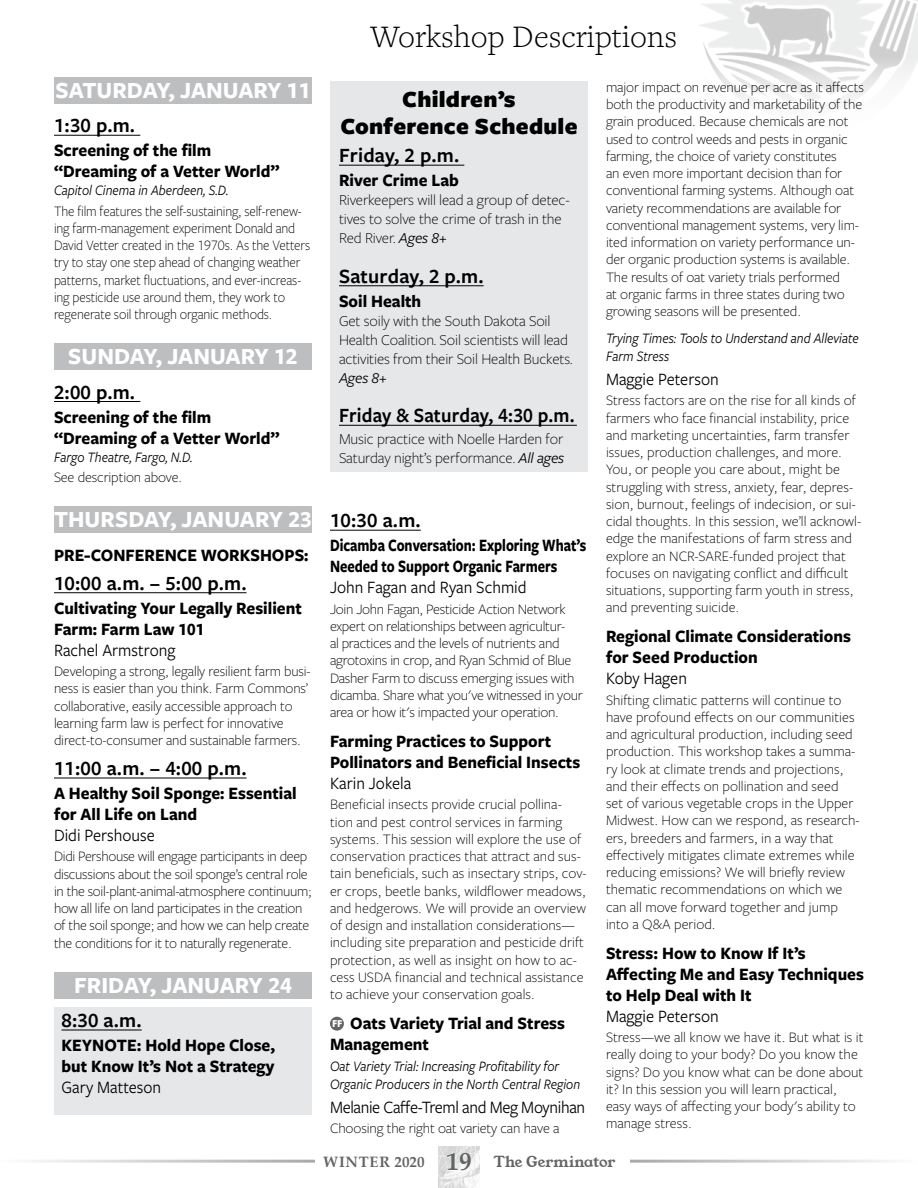
<style>
.page{position:relative;width:918px;height:1188px;background:#fff}
.page>*{position:absolute;margin:0;border:0;box-sizing:border-box;transform-origin:0 0}
.t1{font:300 32.55px "Freight Text Pro";color:#000}
.t2{font:700 24px "Freight Sans Pro";color:#fff}
.t3{font:900 24px/27px "Freight Sans Pro";letter-spacing:.01em;color:#000;text-align:center}
.t4{font:600 21px "Freight Sans Pro";letter-spacing:.01em;color:#000}
.t5{font:600 21px "Freight Sans Pro";letter-spacing:.01em;color:#000;scale:.93 1}
.t6{font:700 18px/21px "Freight Sans Pro";color:#000;scale:.95 1}
.t7{font:18px "Freight Sans Pro";color:#000;scale:.95 1}
.t8{font:700 18px/21px "Freight Sans Pro";color:#000;scale:.79 1}
.t9{font:18px "Freight Sans Pro";letter-spacing:-.02em;color:#000;scale:.95 1}
.t10{font:300 15.75px/18.9px "Freight Sans Pro";letter-spacing:-.01em;color:#000}
.t11{font:italic 15.75px "Freight Sans Pro";color:#000}
.t12{font:300 15px/17.2px "Freight Sans Pro";letter-spacing:-.01em;color:#000}
.t13{font:300 15px/17.2px "Freight Sans Pro";letter-spacing:-.01em;color:#000;scale:.93 1}
.t14{font:italic 15px/18px "Freight Sans Pro";color:#000;scale:.9 1}
.t15{font:15px "Young Serif";letter-spacing:-.01em;color:#636466}
.s1{font-weight:400;font-style:italic}
.s2{font-family:"Helvetica Neue LT Std";font-weight:900;font-stretch:condensed;font-size:9.6px;color:#fff}
.s3{font-family:"Palatino Linotype";font-weight:700}
.s4{font-family:"Palatino Linotype";font-weight:700;font-size:25.5px;color:#fff}
</style>
<div class="page">
<img style="left:438px;top:1147px;width:42px;height:41px">
<hr style="left:0;top:1160px;width:315px;height:3px;background:#a7a9ac">
<hr style="left:630px;top:1160px;width:288px;height:3px;background:#a7a9ac">
<div style="left:54px;top:1007px;width:258px;height:108px;background:#e6e7e8"></div>
<img style="left:538px;top:0;width:380px;height:102px">
<div style="left:54px;top:77px;width:258px;height:27px;background:#bcbec0"></div>
<hr style="left:54px;top:135px;width:86px;height:1px;background:#000">
<div style="left:54px;top:343px;width:258px;height:27px;background:#bcbec0"></div>
<hr style="left:54px;top:401px;width:86px;height:1px;background:#000">
<div style="left:54px;top:506px;width:258px;height:27px;background:#bcbec0"></div>
<hr style="left:54px;top:592px;width:193px;height:1px;background:#000">
<hr style="left:54px;top:778px;width:193px;height:1px;background:#000">
<div style="left:54px;top:972px;width:258px;height:27px;background:#bcbec0"></div>
<hr style="left:62px;top:1030px;width:80px;height:1px;background:#000">
<hr style="left:330px;top:530px;width:91px;height:1px;background:#000">
<div style="left:330px;top:1017px;width:14px;height:14px;background:#636466;border-radius:50%"></div>
<div style="left:330px;top:82px;width:258px;height:390px;background:#e6e7e8"></div>
<hr style="left:339px;top:165px;width:125px;height:1px;background:#000">
<hr style="left:339px;top:286px;width:145px;height:1px;background:#000">
<hr style="left:339px;top:425px;width:238px;height:1px;background:#000">
<h2 class="t2" style="left:56px;top:74px;width:256px">SATURDAY, JANUARY 11</h2>
<h3 class="t4" style="left:54px;top:111px;width:83px">1:30 p.m.</h3>
<p class="t6" style="left:54px;top:139px;width:239px">Screening of the film “Dreaming of a Vetter World”</p>
<p class="t14" style="left:54px;top:181px;width:195px">Capitol Cinema in Aberdeen, S.D.</p>
<p class="t13" style="left:54px;top:202px;width:277px">The film features the self-sustaining, self-renew&shy;ing farm-management experiment Donald and David Vetter created in the 1970s. As the Vetters try to stay one step ahead of changing weather patterns, market fluctuations, and ever-increas&shy;ing pesticide use around them, they work to regenerate soil through organic methods.</p>
<h2 class="t2" style="left:68px;top:340px;width:231px">SUNDAY, JANUARY 12</h2>
<h3 class="t4" style="left:54px;top:378px;width:83px">2:00 p.m.</h3>
<p class="t6" style="left:54px;top:406px;width:239px">Screening of the film “Dreaming of a Vetter World”</p>
<p class="t14" style="left:54px;top:447px;width:156px">Fargo Theatre, Fargo, N.D.</p>
<p class="t12" style="left:54px;top:468px;width:130px">See description above.</p>
<h2 class="t2" style="left:54px;top:503px;width:259px">THURSDAY, JANUARY 23</h2>
<p class="t6" style="left:54px;top:544px;width:269px">PRE-CONFERENCE WORKSHOPS:</p>
<h3 class="t4" style="left:54px;top:569px;width:194px">10:00 a.m. – 5:00 p.m.</h3>
<p class="t6" style="left:54px;top:597px;width:262px">Cultivating Your Legally Resilient<br>Farm: Farm Law 101</p>
<p class="t7" style="left:54px;top:638px;width:129px">Rachel Armstrong</p>
<p class="t12" style="left:54px;top:662px;width:258px">Developing a strong, legally resilient farm busi&shy;ness is easier than you think. Farm Commons’ collaborative, easily accessible approach to learning farm law is perfect for innovative direct-to-consumer and sustainable farmers.</p>
<h3 class="t4" style="left:54px;top:754px;width:194px">11:00 a.m. – 4:00 p.m.</h3>
<p class="t6" style="left:54px;top:782px;width:257px">A Healthy Soil Sponge: Essential for All Life on Land</p>
<p class="t7" style="left:54px;top:823px;width:108px">Didi Pershouse</p>
<p class="t12" style="left:54px;top:847px;width:259px">Didi Pershouse will engage participants in deep discussions about the soil sponge’s central role in the soil-plant-animal-atmosphere continuum; how all life on land participates in the creation of the soil sponge; and how we can help create the conditions for it to naturally regenerate.</p>
<h2 class="t2" style="left:74px;top:968px;width:219px">FRIDAY, JANUARY 24</h2>
<h3 class="t4" style="left:62px;top:1006px;width:82px">8:30 a.m.</h3>
<p class="t6" style="left:62px;top:1034px;width:226px">KEYNOTE: Hold Hope Close, but Know It’s Not a Strategy</p>
<p class="t7" style="left:62px;top:1075px;width:106px">Gary Matteson</p>
<h1 class="t1" style="left:371px;top:16px;width:308px">Workshop Descriptions</h1>
<h2 class="t3" style="left:340px;top:85px;width:239px">Children’s<br>Conference Schedule</h2>
<h3 class="t4" style="left:339px;top:141px;width:122px">Friday, 2 p.m.</h3>
<p class="t6" style="left:339px;top:169px;width:128px">River Crime Lab</p>
<p class="t10" style="left:339px;top:190px;width:232px">Riverkeepers will lead a group of detec&shy;tives to solve the crime of trash in the<br>Red River. <span class="s1">Ages 8+</span></p>
<h3 class="t4" style="left:339px;top:262px;width:146px">Saturday, 2 p.m.</h3>
<p class="t6" style="left:339px;top:290px;width:88px">Soil Health</p>
<p class="t10" style="left:339px;top:311px;width:235px">Get soily with the South Dakota Soil<br>Health Coalition. Soil scientists will lead activities from their Soil Health Buckets.</p>
<p class="t11" style="left:339px;top:367px;width:49px">Ages 8+</p>
<h3 class="t5" style="left:339px;top:401px;width:255px">Friday &amp; Saturday, 4:30 p.m.</h3>
<p class="t10" style="left:339px;top:429px;width:227px">Music practice with Noelle Harden for<br>Saturday night’s performance. <span class="s1">All ages</span></p>
<h3 class="t4" style="left:330px;top:506px;width:92px">10:30 a.m.</h3>
<p class="t8" style="left:330px;top:534px;width:326px">Dicamba Conversation: Exploring What’s<br>Needed to Support Organic Farmers</p>
<p class="t7" style="left:330px;top:576px;width:209px">John Fagan and Ryan Schmid</p>
<p class="t12" style="left:330px;top:600px;width:254px">Join John Fagan, Pesticide Action Network expert on relationships between agricultur-<br>al practices and the levels of nutrients and agrotoxins in crop, and Ryan Schmid of Blue Dasher Farm to discuss emerging issues with dicamba. Share what you've witnessed in your area or how it's impacted your operation.</p>
<p class="t6" style="left:330px;top:730px;width:265px">Farming Practices to Support<br>Pollinators and Beneficial Insects</p>
<p class="t7" style="left:330px;top:771px;width:87px">Karin Jokela</p>
<p class="t12" style="left:330px;top:795px;width:258px">Beneficial insects provide crucial pollina&shy;tion and pest control services in farming systems. This session will explore the use of conservation practices that attract and sus&shy;tain beneficials, such as insectary strips, cov&shy;er crops, beetle banks, wildflower meadows, and hedgerows. We will provide an overview of design and installation considerations— including site preparation and pesticide drift protection, as well as insight on how to ac&shy;cess USDA financial and technical assistance to achieve your conservation goals.</p>
<p class="t6" style="left:330px;top:1012px;width:249px"><span class="s2">FF</span> Oats Variety Trial and Stress<br>Management</p>
<p class="t14" style="left:330px;top:1057px;width:280px">Oat Variety Trial: Increasing Profitability for<br>Organic Producers in the North Central Region</p>
<p class="t9" style="left:330px;top:1095px;width:270px">Melanie Caffe-Treml and Meg Moynihan</p>
<p class="t12" style="left:330px;top:1119px;width:231px">Choosing the right oat variety can have a</p>
<p class="t12" style="left:606px;top:78px;width:259px">major impact on revenue per acre as it affects both the productivity and marketability of the grain produced. Because chemicals are not used to control weeds and pests in organic farming, the choice of variety constitutes<br>an even more important decision than for conventional farming systems. Although oat variety recommendations are available for conventional management systems, very lim&shy;ited information on variety performance un&shy;der organic production systems is available.<br>The results of oat variety trials performed<br>at organic farms in three states during two growing seasons will be presented.</p>
<p class="t14" style="left:606px;top:329px;width:282px">Trying Times: Tools to Understand and Alleviate<br>Farm Stress</p>
<p class="t7" style="left:606px;top:367px;width:120px">Maggie Peterson</p>
<p class="t12" style="left:606px;top:391px;width:257px">Stress factors are on the rise for all kinds of farmers who face financial instability, price and marketing uncertainties, farm transfer issues, production challenges, and more.<br>You, or people you care about, might be struggling with stress, anxiety, fear, depres&shy;sion, burnout, feelings of indecision, or sui&shy;cidal thoughts. In this session, we’ll acknowl&shy;edge the manifestations of farm stress and explore an NCR-SARE-funded project that focuses on navigating conflict and difficult situations, supporting farm youth in stress, and preventing suicide.</p>
<p class="t6" style="left:606px;top:625px;width:259px">Regional Climate Considerations for Seed Production</p>
<p class="t7" style="left:606px;top:667px;width:87px">Koby Hagen</p>
<p class="t12" style="left:606px;top:691px;width:255px">Shifting climatic patterns will continue to have profound effects on our communities and agricultural production, including seed production. This workshop takes a summa&shy;ry look at climate trends and projections, and their effects on pollination and seed<br>set of various vegetable crops in the Upper Midwest. How can we respond, as research&shy;ers, breeders and farmers, in a way that effectively mitigates climate extremes while reducing emissions? We will briefly review thematic recommendations on which we can all move forward together and jump into a Q&amp;A period.</p>
<p class="t6" style="left:606px;top:942px;width:273px">Stress: How to Know If It’s<br>Affecting Me and Easy Techniques to Help Deal with It</p>
<p class="t7" style="left:606px;top:1004px;width:120px">Maggie Peterson</p>
<p class="t12" style="left:606px;top:1028px;width:259px">Stress—we all know we have it. But what is it really doing to your body? Do you know the signs? Do you know what can be done about it? In this session you will learn practical, easy ways of affecting your body's ability to manage stress.</p>
<p class="t15" style="left:323px;top:1152px;width:294px"><span class="s3">WINTER 2020</span> <span class="s4">19</span> The Germinator</p>
</div>
